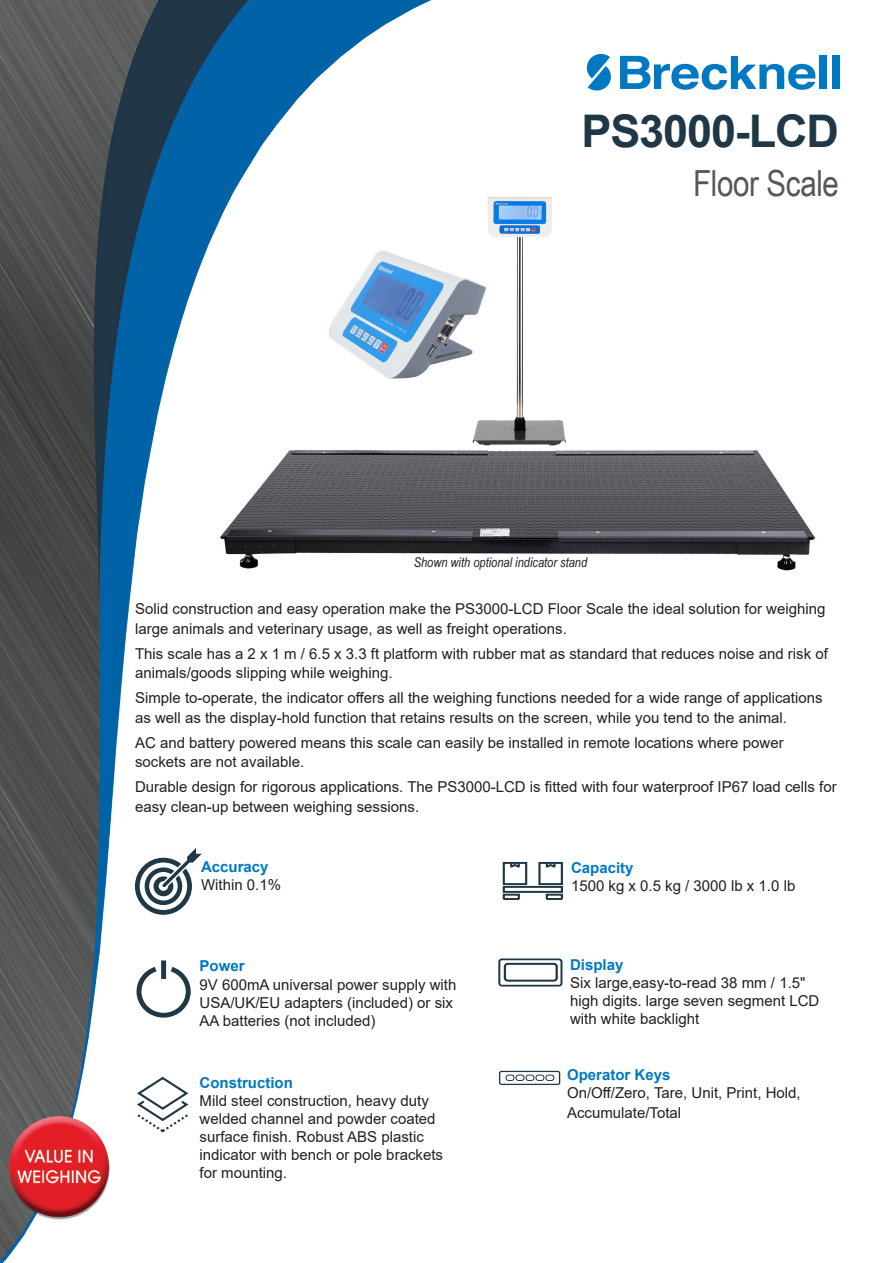
<style>
.page{position:relative;width:893px;height:1263px;background:#fff}
.page>*{position:absolute;margin:0;border:0;box-sizing:border-box;transform-origin:0 0}
.t1{font:700 45px "Arial";letter-spacing:-.025em;color:#203746}
.t2{font:36px "Arial Narrow";letter-spacing:-.01em;color:#54575a}
.t3{font:15px/18px "Arial";color:#231f20}
.t4{font:700 15px "Arial";color:#0079c2}
.t5{font:italic 13.5px "Arial Narrow";color:#231f20}
</style>
<div class="page">
<img style="left:0;top:0;width:840px;height:1263px">
<svg style="left:135px;top:848px;width:67px;height:67px"></svg>
<svg style="left:134px;top:963px;width:59px;height:57px"></svg>
<div style="left:161px;top:960px;width:5px;height:19px;background:#203746"></div>
<svg style="left:135px;top:1075px;width:55px;height:59px"></svg>
<div style="left:498px;top:958px;width:64px;height:28px;border:2px solid #203746;border-radius:3px"></div>
<div style="left:504px;top:963px;width:54px;height:19px;border:2px solid #203746;border-radius:3px"></div>
<div style="left:499px;top:1071px;width:61px;height:14px;border:1px solid #203746;border-radius:2px"></div>
<div style="left:506px;top:1074px;width:8px;height:7px;border:1px solid #203746;border-radius:2px"></div>
<div style="left:516px;top:1074px;width:8px;height:7px;border:1px solid #203746;border-radius:2px"></div>
<div style="left:526px;top:1074px;width:8px;height:7px;border:1px solid #203746;border-radius:2px"></div>
<div style="left:535px;top:1074px;width:9px;height:7px;border:1px solid #203746;border-radius:2px"></div>
<div style="left:545px;top:1074px;width:9px;height:7px;border:1px solid #203746;border-radius:2px"></div>
<svg style="left:502px;top:893px;width:19px;height:8px"></svg>
<div style="left:503px;top:886px;width:60px;height:7px;border:2px solid #203746"></div>
<svg style="left:545px;top:893px;width:19px;height:8px"></svg>
<svg style="left:502px;top:861px;width:26px;height:25px"></svg>
<svg style="left:537px;top:861px;width:27px;height:25px"></svg>
<img style="left:195px;top:187px;width:642px;height:401px">
<img style="left:323px;top:216px;width:164px;height:191px">
<svg style="left:587px;top:54px;width:26px;height:37px"></svg>
<svg style="left:620px;top:56px;width:195px;height:34px"></svg>
<div style="left:819px;top:56px;width:8px;height:33px;background:#0079c2"></div>
<div style="left:832px;top:56px;width:7px;height:33px;background:#0079c2"></div>
<h1 class="t1" style="left:581px;top:99px;width:259px">PS3000-LCD</h1>
<h2 class="t2" style="left:693px;top:157px;width:147px">Floor Scale</h2>
<p class="t5" style="left:414px;top:553px;width:175px">Shown with optional indicator stand</p>
<p class="t3" style="left:135px;top:599px;width:692px;line-height:19.5px">Solid construction and easy operation make the PS3000-LCD Floor Scale the ideal solution for weighing large animals and veterinary usage, as well as freight operations.</p>
<p class="t3" style="left:135px;top:644px;width:694px;line-height:19.5px">This scale has a 2 x 1 m / 6.5 x 3.3 ft platform with rubber mat as standard that reduces noise and risk of animals/goods slipping while weighing.</p>
<p class="t3" style="left:135px;top:688px;width:689px;line-height:19.5px">Simple to-operate, the indicator offers all the weighing functions needed for a wide range of applications as well as the display-hold function that retains results on the screen, while you tend to the animal.</p>
<p class="t3" style="left:135px;top:732px;width:650px;line-height:19.5px">AC and battery powered means this scale can easily be installed in remote locations where power sockets are not available.</p>
<p class="t3" style="left:135px;top:777px;width:703px;line-height:19.5px">Durable design for rigorous applications. The PS3000-LCD is fitted with four waterproof IP67 load cells for easy clean-up between weighing sessions.</p>
<p class="t4" style="left:201px;top:856px;width:69px">Accuracy</p>
<p class="t3" style="left:201px;top:876px;width:82px">Within 0.1%</p>
<p class="t4" style="left:200px;top:955px;width:47px">Power</p>
<p class="t3" style="left:200px;top:976px;width:258px">9V 600mA universal power supply with<br>USA/UK/EU adapters (included) or six<br>AA batteries (not included)</p>
<p class="t4" style="left:200px;top:1072px;width:95px">Construction</p>
<p class="t3" style="left:200px;top:1092px;width:245px">Mild steel construction, heavy duty welded channel and powder coated surface finish. Robust ABS plastic indicator with bench or pole brackets for mounting.</p>
<p class="t4" style="left:571px;top:857px;width:64px">Capacity</p>
<p class="t3" style="left:571px;top:876px;width:226px">1500 kg x 0.5 kg / 3000 lb x 1.0 lb</p>
<p class="t4" style="left:570px;top:954px;width:55px">Display</p>
<p class="t3" style="left:570px;top:973px;width:251px">Six large,easy-to-read 38 mm / 1.5" high digits. large seven segment LCD with white backlight</p>
<p class="t4" style="left:567px;top:1064px;width:105px">Operator Keys</p>
<p class="t3" style="left:567px;top:1083px;width:235px;line-height:19.5px">On/Off/Zero, Tare, Unit, Print, Hold,<br>Accumulate/Total</p>
</div>
